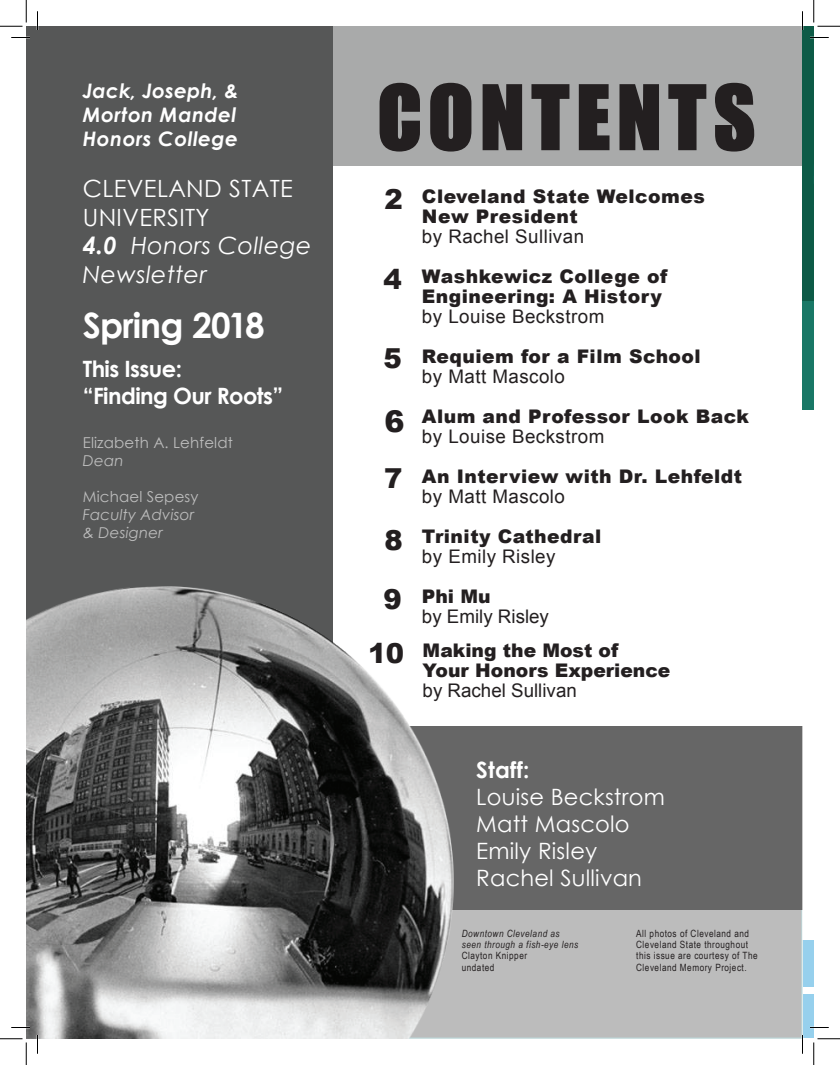
<style>
.page{position:relative;width:840px;height:1065px;background:#fff}
.page>*{position:absolute;margin:0;border:0;box-sizing:border-box;transform-origin:0 0}
.t1{font:90px "GENUINE Bold";letter-spacing:.1em;color:#231f20}
.t2{font:700 35px "Century Gothic";letter-spacing:-.025em;color:#fff}
.t3{font:900 30px "Arial";color:#231f20}
.t4{font:900 27.5px/59px "Arial";color:#231f20}
.t5{font:23.75px/28.5px "Century Gothic";letter-spacing:.015em;color:#fff}
.t6{font:22.5px/27px "Century Gothic";letter-spacing:.01em;color:#fff}
.t7{font:700 22.5px/27px "Century Gothic";letter-spacing:-.025em;color:#fff}
.t8{font:italic 700 20px/24px "Century Gothic";letter-spacing:.025em;color:#fff;text-align:justify}
.t9{font:900 18.75px/20px "Arial";letter-spacing:.025em;color:#231f20}
.t10{font:18.75px "Arial";letter-spacing:.025em;color:#231f20}
.t11{font:900 18.75px/20px "Arial";color:#231f20}
.t12{font:18.75px "Arial";color:#231f20}
.t13{font:15px "Century Gothic";letter-spacing:.01em;color:#bdbdbd}
.t14{font:italic 15px/18px "Century Gothic";letter-spacing:.01em;color:#bdbdbd}
.t15{font:10px/11.2px "Arial Narrow";letter-spacing:.05em;color:#231f20}
.t16{font:italic 10px/11.2px "Arial Narrow";letter-spacing:.05em;color:#231f20}
.s1{font-weight:700;font-style:italic}
.s2{font-style:italic}
</style>
<div class="page">
<div style="left:375px;top:894px;width:427px;height:144px;background:#bcbcbc"></div>
<div style="left:381px;top:726px;width:421px;height:184px;background:#666"></div>
<div style="left:330px;top:26px;width:475px;height:139px;background:#a9aaaa"></div>
<div style="left:26px;top:26px;width:306px;height:634px;background:#565757"></div>
<div style="left:803px;top:940px;width:11px;height:98px;background:#96d0ed"></div>
<div style="left:802px;top:26px;width:12px;height:275px;background:#0d5b47"></div>
<div style="left:802px;top:301px;width:12px;height:108px;background:#197866"></div>
<img style="left:26px;top:583px;width:456px;height:455px">
<div style="left:803px;top:988px;width:11px;height:6px;background:#fff"></div>
<svg style="left:11px;top:37px;width:19px;height:1px"></svg>
<svg style="left:810px;top:37px;width:19px;height:1px"></svg>
<svg style="left:11px;top:1027px;width:19px;height:1px"></svg>
<svg style="left:810px;top:1027px;width:19px;height:1px"></svg>
<svg style="left:37px;top:11px;width:1px;height:19px"></svg>
<svg style="left:37px;top:1035px;width:1px;height:19px"></svg>
<svg style="left:802px;top:11px;width:1px;height:19px"></svg>
<svg style="left:802px;top:1035px;width:1px;height:19px"></svg>
<svg style="left:0;top:0;width:27px;height:27px"></svg>
<svg style="left:0;top:1039px;width:27px;height:26px"></svg>
<svg style="left:814px;top:0;width:26px;height:27px"></svg>
<svg style="left:814px;top:1039px;width:26px;height:26px"></svg>
<p class="t8" style="left:83px;top:78px;width:157px">Jack, Joseph, &amp; Morton Mandel Honors College</p>
<h1 class="t1" style="left:378px;top:61px;width:378px">CONTENTS</h1>
<p class="t5" style="left:83px;top:174px;width:230px">CLEVELAND STATE<br>UNIVERSITY<br><span class="s1">4.0</span> <span class="s2">Honors College<br>Newsletter</span></p>
<p class="t9" style="left:422px;top:185px;width:284px">Cleveland State Welcomes<br>New President</p>
<h3 class="t4" style="left:384px;top:169px;width:20px">2</h3>
<p class="t10" style="left:422px;top:224px;width:164px">by Rachel Sullivan</p>
<p class="t9" style="left:422px;top:265px;width:247px">Washkewicz College of<br>Engineering: A History</p>
<p class="t10" style="left:422px;top:304px;width:184px">by Louise Beckstrom</p>
<p class="t9" style="left:422px;top:345px;width:280px">Requiem for a Film School</p>
<p class="t10" style="left:422px;top:364px;width:145px">by Matt Mascolo</p>
<p class="t9" style="left:422px;top:405px;width:328px">Alum and Professor Look Back</p>
<p class="t10" style="left:422px;top:424px;width:184px">by Louise Beckstrom</p>
<p class="t9" style="left:422px;top:465px;width:322px">An Interview with Dr. Lehfeldt</p>
<p class="t10" style="left:422px;top:484px;width:145px">by Matt Mascolo</p>
<p class="t9" style="left:422px;top:525px;width:181px">Trinity Cathedral</p>
<p class="t10" style="left:422px;top:544px;width:135px">by Emily Risley</p>
<p class="t9" style="left:422px;top:585px;width:70px">Phi Mu</p>
<p class="t12" style="left:422px;top:604px;width:129px">by Emily Risley</p>
<h3 class="t4" style="left:383px;top:248px;width:20px">4</h3>
<h2 class="t2" style="left:83px;top:298px;width:183px">Spring 2018</h2>
<h3 class="t4" style="left:383px;top:327px;width:20px">5</h3>
<p class="t7" style="left:83px;top:354px;width:202px">This Issue:<br>“Finding Our Roots”</p>
<h3 class="t3" style="left:384px;top:399px;width:22px">6</h3>
<p class="t13" style="left:83px;top:432px;width:152px">Elizabeth A. Lehfeldt</p>
<p class="t14" style="left:83px;top:451px;width:42px">Dean</p>
<p class="t13" style="left:83px;top:486px;width:117px">Michael Sepesy</p>
<p class="t14" style="left:83px;top:505px;width:113px">Faculty Advisor &amp; Designer</p>
<h3 class="t4" style="left:384px;top:448px;width:20px">7</h3>
<h3 class="t4" style="left:383px;top:510px;width:21px">8<br>9</h3>
<h3 class="t4" style="left:368px;top:623px;width:37px">10</h3>
<p class="t11" style="left:423px;top:639px;width:249px">Making the Most of<br>Your Honors Experience</p>
<p class="t12" style="left:423px;top:678px;width:156px">by Rachel Sullivan</p>
<p class="t7" style="left:476px;top:755px;width:55px">Staff:</p>
<p class="t6" style="left:476px;top:783px;width:190px">Louise Beckstrom<br>Matt Mascolo<br>Emily Risley<br>Rachel Sullivan</p>
<p class="t16" style="left:462px;top:928px;width:118px">Downtown Cleveland as seen through a fish-eye lens</p>
<p class="t15" style="left:462px;top:950px;width:67px">Clayton Knipper undated</p>
<p class="t15" style="left:636px;top:927px;width:123px">All photos of Cleveland and<br>Cleveland State throughout this issue are courtesy of The<br>Cleveland Memory Project.</p>
</div>
